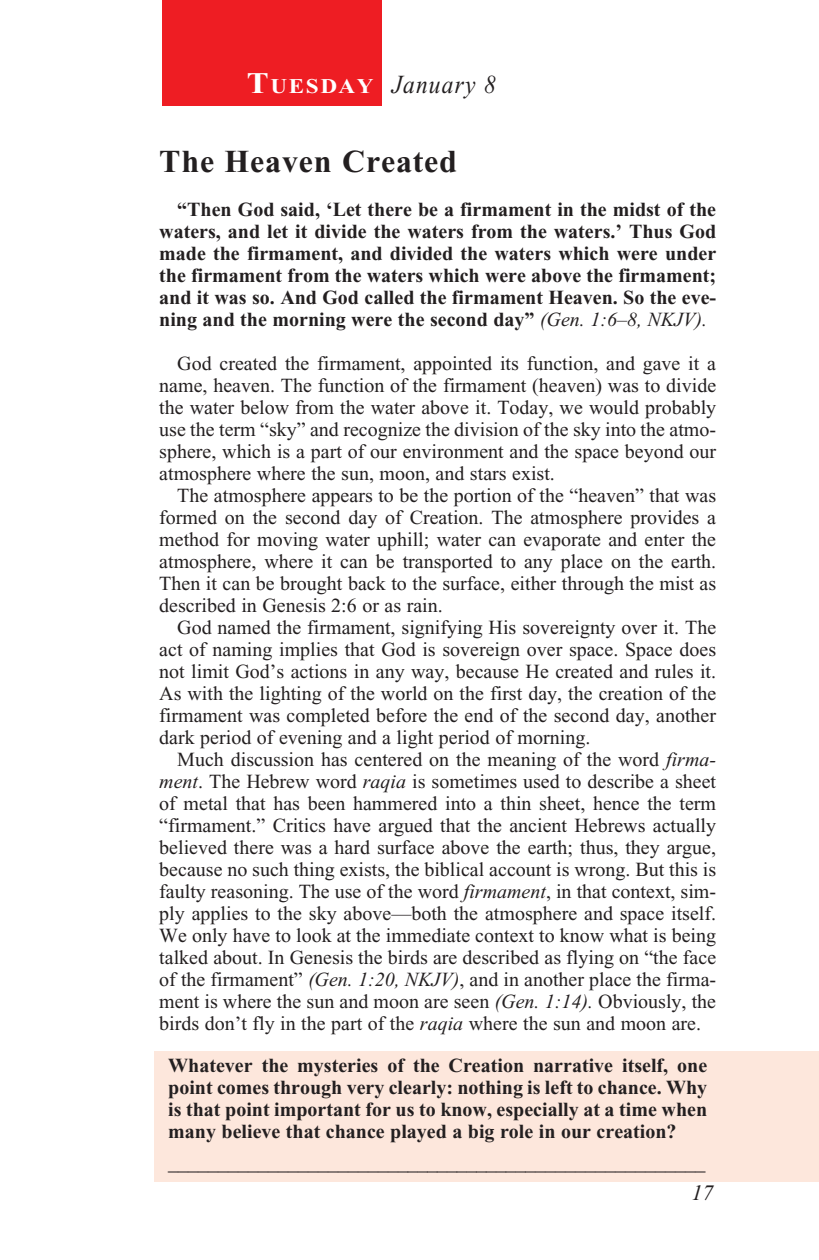
<style>
.page{position:relative;width:819px;height:1260px;background:#fff}
.page>*{position:absolute;margin:0;border:0;box-sizing:border-box;transform-origin:0 0}
._01-Daily_head{font:700 32px "Times New Roman";letter-spacing:.025em;color:#231f20}
._00-Month-Day{font:italic 26px "Times New Roman";letter-spacing:.05em;color:#231f20;scale:.9 1}
.t1{font:italic 22px "Times New Roman";color:#231f20}
.t2{font:700 21px "Times New Roman";letter-spacing:.07em;color:#fff;scale:1.1 1}
._4-Body_Copy{font:20px/22px "Times New Roman";color:#231f20;text-align:justify}
._4-Body_Copy-2{font:700 20px/22px "Times New Roman";color:#231f20;text-align:justify}
._7-screened_box-text{font:700 20px/22px "Times New Roman";color:#231f20;text-align:justify}
.s1{font-size:30px}
.s2{font-weight:400;font-style:italic}
.s3{font-style:italic}
</style>
<div class="page">
<div style="left:155px;top:1051px;width:664px;height:131px;background:#fde7dc"></div>
<div style="left:162px;top:0;width:220px;height:106px;background:#ee1d23"></div>
<p class="t2" style="left:247px;top:74px;width:117px"><span class="s1">T</span>UESDAY</p>
<p class="_00-Month-Day" style="left:392px;top:71px;width:117px">January 8</p>
<p class="_01-Daily_head" style="left:159px;top:144px;width:299px">The Heaven Created</p>
<p class="_4-Body_Copy-2" style="left:159px;top:198px;width:558px;text-indent:18px">“Then God said, ‘Let there be a firmament in the midst of the waters, and let it divide the waters from the waters.’ Thus God made the firmament, and divided the waters which were under the firmament from the waters which were above the firmament; and it was so. And God called the firmament Heaven. So the eve&shy;ning and the morning were the second day” <span class="s2">(Gen. 1:6–8, NKJV).</span></p>
<p class="_4-Body_Copy" style="left:159px;top:352px;width:558px;text-indent:18px">God created the firmament, appointed its function, and gave it a name, heaven. The function of the firmament (heaven) was to divide the water below from the water above it. Today, we would probably use the term “sky” and recognize the division of the sky into the atmo&shy;sphere, which is a part of our environment and the space beyond our atmosphere where the sun, moon, and stars exist.</p>
<p class="_4-Body_Copy" style="left:159px;top:484px;width:558px;text-indent:18px">The atmosphere appears to be the portion of the “heaven” that was formed on the second day of Creation. The atmosphere provides a method for moving water uphill; water can evaporate and enter the atmosphere, where it can be transported to any place on the earth.<br>Then it can be brought back to the surface, either through the mist as described in Genesis 2:6 or as rain.</p>
<p class="_4-Body_Copy" style="left:159px;top:616px;width:559px;text-indent:18px">God named the firmament, signifying His sovereignty over it. The act of naming implies that God is sovereign over space. Space does not limit God’s actions in any way, because He created and rules it.<br>As with the lighting of the world on the first day, the creation of the firmament was completed before the end of the second day, another dark period of evening and a light period of morning.</p>
<p class="_4-Body_Copy" style="left:159px;top:748px;width:558px;text-indent:18px">Much discussion has centered on the meaning of the word <span class="s3">firma&shy;ment</span>. The Hebrew word <span class="s3">raqia</span> is sometimes used to describe a sheet of metal that has been hammered into a thin sheet, hence the term “firmament.” Critics have argued that the ancient Hebrews actually believed there was a hard surface above the earth; thus, they argue, because no such thing exists, the biblical account is wrong. But this is faulty reasoning. The use of the word <span class="s3">firmament</span>, in that context, sim&shy;ply applies to the sky above—both the atmosphere and space itself.<br>We only have to look at the immediate context to know what is being talked about. In Genesis the birds are described as flying on “the face of the firmament” <span class="s3">(Gen. 1:20, NKJV)</span>, and in another place the firma&shy;ment is where the sun and moon are seen <span class="s3">(Gen. 1:14).</span> Obviously, the birds don’t fly in the part of the <span class="s3">raqia</span> where the sun and moon are.</p>
<p class="_7-screened_box-text" style="left:168px;top:1054px;width:540px">Whatever the mysteries of the Creation narrative itself, one point comes through very clearly: nothing is left to chance. Why is that point important for us to know, especially at a time when many believe that chance played a big role in our creation?</p>
<p class="_7-screened_box-text" style="left:168px;top:1152px;width:539px">______________________________________________________</p>
<p class="t1" style="left:692px;top:1181px;width:23px">17</p>
</div>
